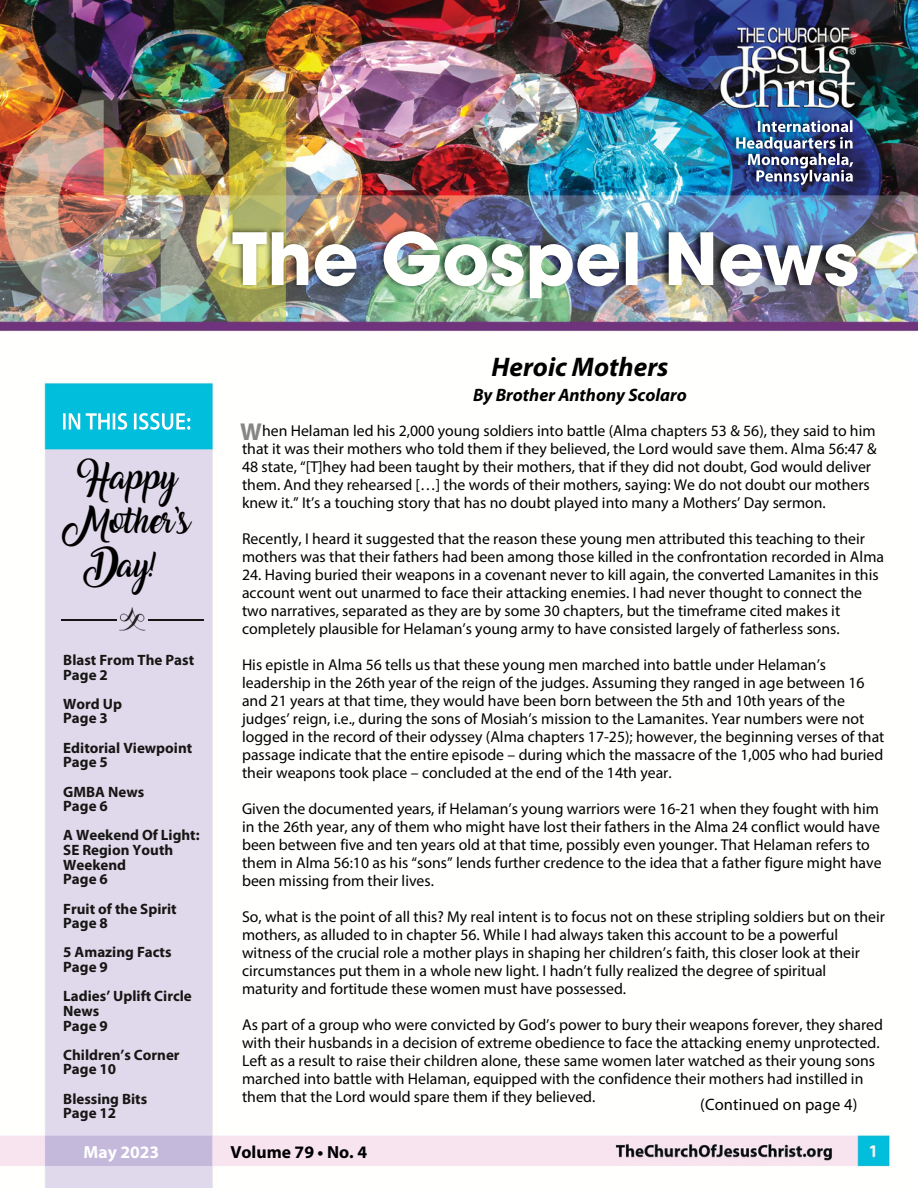
<style>
.page{position:relative;width:918px;height:1188px;background:#fff}
.page>*{position:absolute;margin:0;border:0;box-sizing:border-box;transform-origin:0 0}
.t1{font:italic 700 27px "Myriad Pro";color:#000}
.t2{font:700 24.45px "Myriad Pro";color:#868685}
.t3{font:22.8px/44px "Amarillo";color:#000;text-align:center}
.t4{font:italic 700 18px "Myriad Pro";color:#000}
.t5{font:700 17.55px "Myriad Pro";color:#000}
.t6{font:700 17.55px "Myriad Pro";color:#fff}
.t7{font:16.5px "Myriad Pro";letter-spacing:.01em;color:#000}
.t8{font:15.75px/18px "Myriad Pro";color:#000}
.t9{font:700 15px/14.7px "Myriad Pro";color:#171615}
</style>
<div class="page">
<img style="left:0;top:0;width:918px;height:1188px">
<hr style="left:61px;top:619px;width:56px;height:1px;background:#171615">
<hr style="left:148px;top:619px;width:55px;height:1px;background:#171615">
<img style="left:119px;top:606px;width:27px;height:27px">
<img style="left:232px;top:231px;width:625px;height:67px">
<img style="left:736px;top:120px;width:116px;height:28px">
<img style="left:63px;top:413px;width:127px;height:17px">
<h1 class="t1" style="left:491px;top:356px;width:179px">Heroic Mothers</h1>
<p class="t4" style="left:473px;top:388px;width:215px">By Brother Anthony Scolaro</p>
<h2 class="t2" style="left:240px;top:422px;width:23px">W</h2>
<p class="t8" style="left:242px;top:423px;width:636px;text-indent:20px">hen Helaman led his 2,000 young soldiers into battle (Alma chapters 53 &amp; 56), they said to him that it was their mothers who told them if they believed, the Lord would save them. Alma 56:47 &amp; 48 state, “[T]hey had been taught by their mothers, that if they did not doubt, God would deliver them. And they rehearsed […] the words of their mothers, saying: We do not doubt our mothers knew it.” It’s a touching story that has no doubt played into many a Mothers’ Day sermon.</p>
<p class="t8" style="left:242px;top:531px;width:644px">Recently, I heard it suggested that the reason these young men attributed this teaching to their mothers was that their fathers had been among those killed in the confrontation recorded in Alma</p>
<p class="t8" style="left:242px;top:567px;width:638px">24. Having buried their weapons in a covenant never to kill again, the converted Lamanites in this account went out unarmed to face their attacking enemies. I had never thought to connect the two narratives, separated as they are by some 30 chapters, but the timeframe cited makes it completely plausible for Helaman’s young army to have consisted largely of fatherless sons.</p>
<p class="t8" style="left:242px;top:657px;width:644px">His epistle in Alma 56 tells us that these young men marched into battle under Helaman’s leadership in the 26th year of the reign of the judges. Assuming they ranged in age between 16 and 21 years at that time, they would have been born between the 5th and 10th years of the judges’ reign, i.e., during the sons of Mosiah’s mission to the Lamanites. Year numbers were not logged in the record of their odyssey (Alma chapters 17-25); however, the beginning verses of that passage indicate that the entire episode – during which the massacre of the 1,005 who had buried their weapons took place – concluded at the end of the 14th year.</p>
<p class="t8" style="left:242px;top:801px;width:641px">Given the documented years, if Helaman’s young warriors were 16-21 when they fought with him in the 26th year, any of them who might have lost their fathers in the Alma 24 conflict would have been between five and ten years old at that time, possibly even younger. That Helaman refers to them in Alma 56:10 as his “sons” lends further credence to the idea that a father figure might have been missing from their lives.</p>
<p class="t8" style="left:242px;top:909px;width:644px">So, what is the point of all this? My real intent is to focus not on these stripling soldiers but on their mothers, as alluded to in chapter 56. While I had always taken this account to be a powerful witness of the crucial role a mother plays in shaping her children’s faith, this closer look at their circumstances put them in a whole new light. I hadn’t fully realized the degree of spiritual maturity and fortitude these women must have possessed.</p>
<p class="t8" style="left:242px;top:1017px;width:643px">As part of a group who were convicted by God’s power to bury their weapons forever, they shared with their husbands in a decision of extreme obedience to face the attacking enemy unprotected.<br>Left as a result to raise their children alone, these same women later watched as their young sons marched into battle with Helaman, equipped with the confidence their mothers had instilled in them that the Lord would spare them if they believed.</p>
<h3 class="t3" style="left:63px;top:461px;width:129px">Happy<br>Mother’s<br>Day!</h3>
<p class="t9" style="left:63px;top:654px;width:132px">Blast From The Past<br>Page 2</p>
<p class="t9" style="left:63px;top:698px;width:60px">Word Up<br>Page 3</p>
<p class="t9" style="left:63px;top:742px;width:131px">Editorial Viewpoint<br>Page 5</p>
<p class="t9" style="left:63px;top:785px;width:82px">GMBA News<br>Page 6</p>
<p class="t9" style="left:63px;top:829px;width:138px">A Weekend Of Light:<br>SE Region Youth<br>Weekend<br>Page 6</p>
<p class="t9" style="left:63px;top:902px;width:115px">Fruit of the Spirit<br>Page 8</p>
<p class="t9" style="left:63px;top:946px;width:110px">5 Amazing Facts<br>Page 9</p>
<p class="t9" style="left:63px;top:990px;width:130px">Ladies’ Uplift Circle<br>News<br>Page 9</p>
<p class="t9" style="left:63px;top:1049px;width:118px">Children’s Corner<br>Page 10</p>
<p class="t9" style="left:63px;top:1093px;width:85px">Blessing Bits<br>Page 12</p>
<p class="t7" style="left:700px;top:1097px;width:159px">(Continued on page 4)</p>
<p class="t6" style="left:84px;top:1145px;width:77px">May 2023</p>
<p class="t5" style="left:230px;top:1145px;width:138px">Volume 79 • No. 4</p>
</div>
